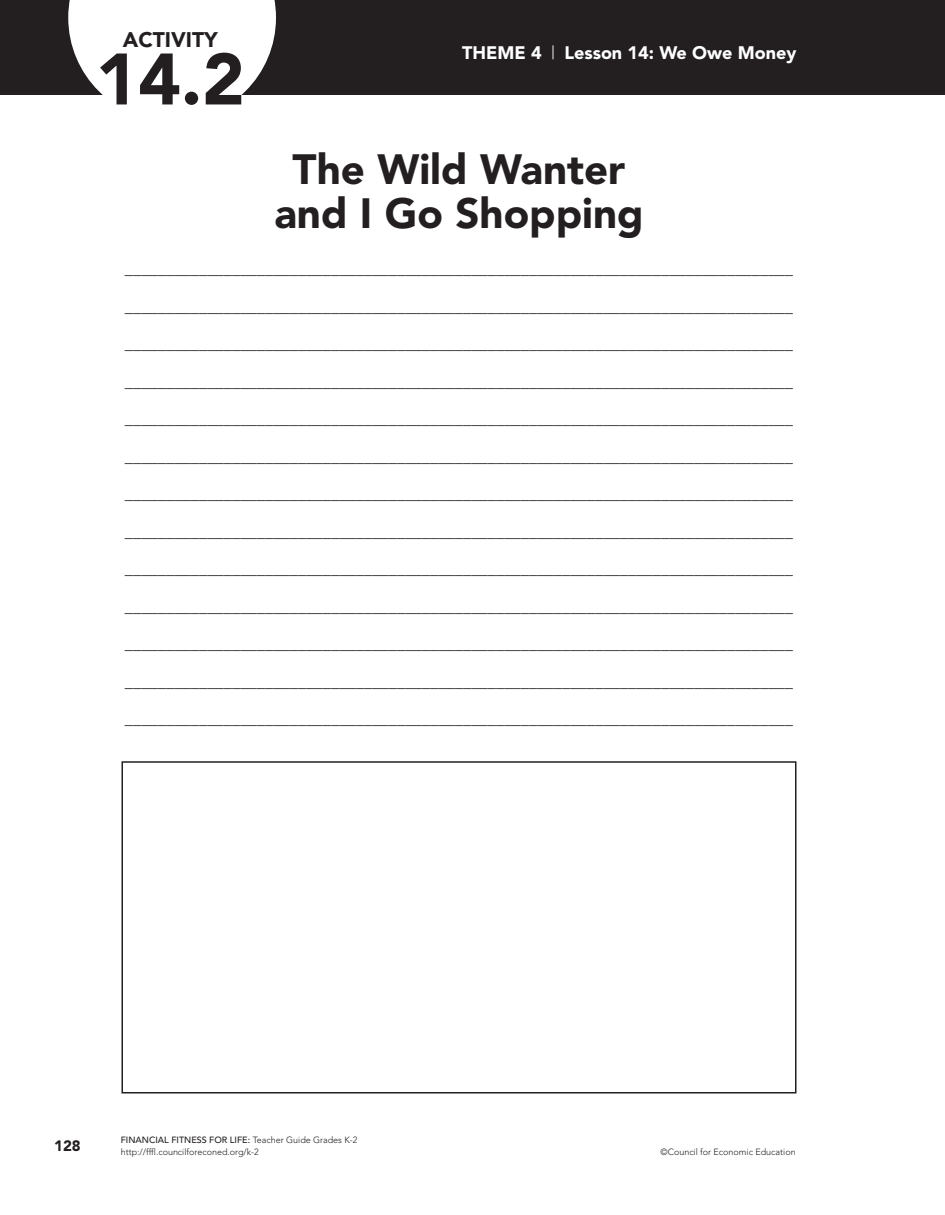
<style>
.page{position:relative;width:945px;height:1215px;background:#fff}
.page>*{position:absolute;margin:0;border:0;box-sizing:border-box;transform-origin:0 0}
.t1{font:900 72px "Avenir";color:#231f20}
.t2{font:900 42px/43.5px "Avenir";color:#231f20;text-align:center}
.t3{font:900 21px "Avenir";color:#231f20}
.t4{font:900 18px "Avenir";color:#fff}
.t5{font:16.5px "Avenir";color:#231f20}
.t6{font:900 15px "Avenir";color:#231f20}
.t7{font:300 9px/12px "Avenir";color:#231f20}
.s1{font-weight:300}
.s2{font-weight:500}
</style>
<div class="page">
<div style="left:932px;top:0;width:13px;height:94px;background:#231f20"></div>
<div style="left:0;top:0;width:932px;height:94px;background:#231f20"></div>
<svg style="left:68px;top:0;width:208px;height:95px;background:#ebebeb"></svg>
<div style="left:122px;top:761px;width:674px;height:333px;border:2px solid #231f20"></div>
<p class="t3" style="left:123px;top:32px;width:96px">ACTIVITY</p>
<p class="t1" style="left:96px;top:50px;width:151px">14.2</p>
<p class="t4" style="left:462px;top:45px;width:336px">THEME 4 <span class="s1">|</span> Lesson 14: We Owe Money</p>
<p class="t2" style="left:274px;top:152px;width:371px">The Wild Wanter and I Go Shopping</p>
<p class="t5" style="left:125px;top:262px;width:670px">_________________________________________________________________________________</p>
<p class="t5" style="left:125px;top:299px;width:670px">_________________________________________________________________________________</p>
<p class="t5" style="left:125px;top:337px;width:670px">_________________________________________________________________________________</p>
<p class="t5" style="left:125px;top:374px;width:670px">_________________________________________________________________________________</p>
<p class="t5" style="left:125px;top:412px;width:670px">_________________________________________________________________________________</p>
<p class="t5" style="left:125px;top:449px;width:670px">_________________________________________________________________________________</p>
<p class="t5" style="left:125px;top:487px;width:670px">_________________________________________________________________________________</p>
<p class="t5" style="left:125px;top:524px;width:670px">_________________________________________________________________________________</p>
<p class="t5" style="left:125px;top:562px;width:670px">_________________________________________________________________________________</p>
<p class="t5" style="left:125px;top:599px;width:670px">_________________________________________________________________________________</p>
<p class="t5" style="left:125px;top:637px;width:670px">_________________________________________________________________________________</p>
<p class="t5" style="left:125px;top:674px;width:670px">_________________________________________________________________________________</p>
<p class="t5" style="left:125px;top:712px;width:670px">_________________________________________________________________________________</p>
<p class="t6" style="left:54px;top:1139px;width:28px">128</p>
<p class="t7" style="left:121px;top:1135px;width:238px"><span class="s2">FINANCIAL FITNESS FOR LIFE:</span> Teacher Guide Grades K-2 http://fffl.councilforeconed.org/k-2</p>
<p class="t7" style="left:660px;top:1147px;width:137px">©Council for Economic Education</p>
</div>
